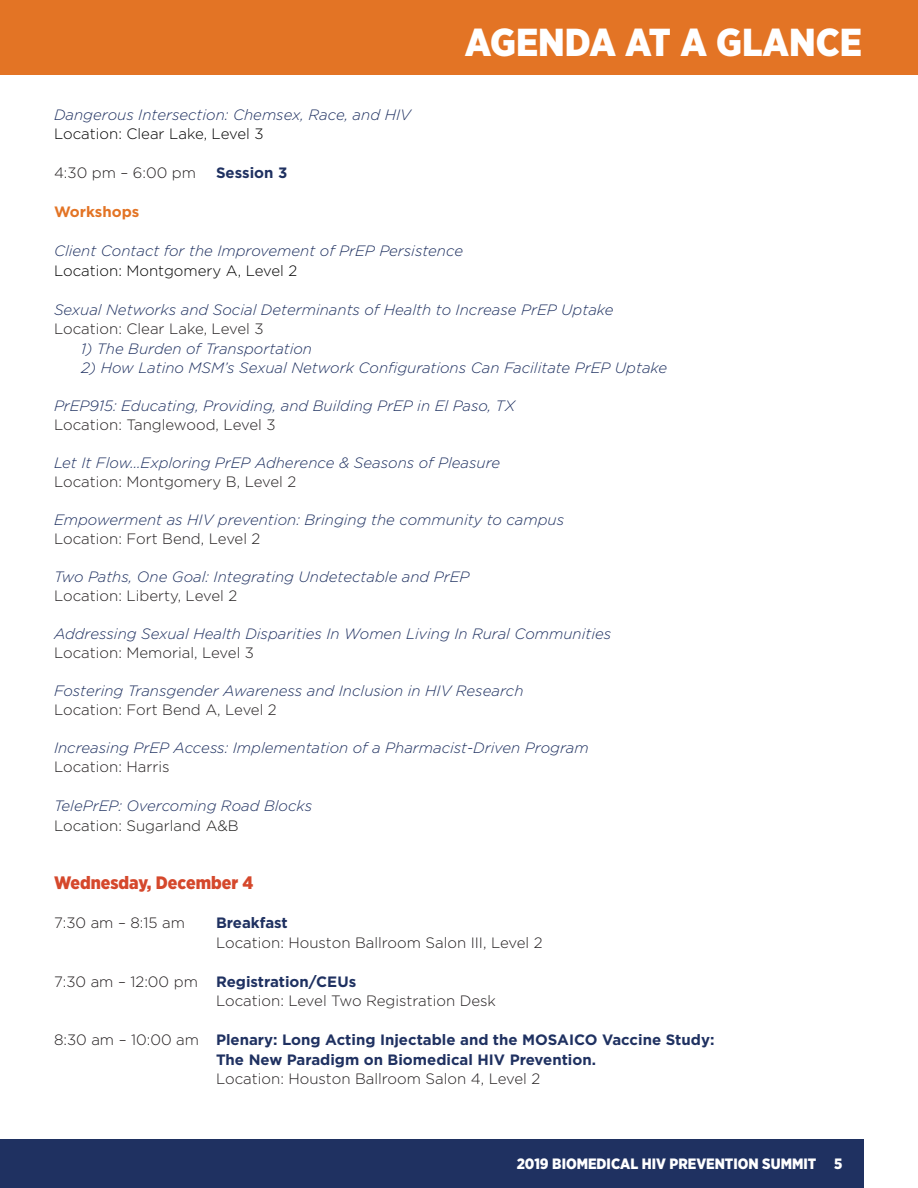
<style>
.page{position:relative;width:918px;height:1188px;background:#fff}
.page>*{position:absolute;margin:0;border:0;box-sizing:border-box;transform-origin:0 0}
.t1{font:900 39px "Gotham Narrow";color:#fff}
.Body{font:900 18px "Gotham Narrow";color:#d5482c}
.Heading{font:italic 300 15px "Gotham";color:#1f3161}
.Body-2{font:300 15px "Gotham";color:#231f20}
.Body-3{font:700 15px/19.5px "Gotham";color:#1f3161}
.List_Paragraph{font:italic 300 15px "Gotham";color:#1f3161}
.Body-4{font:italic 300 15px "Gotham";color:#1f3161}
.Body_A{font:italic 300 15px "Gotham";color:#1f3161}
.Body_A-2{font:300 15px "Gotham";color:#000}
.t2{font:900 15px "Gotham Narrow";color:#fff}
.Body-5{font:300 15px "Gotham";color:#201f1e}
.No_Spacing{font:300 15px "Gotham";color:#231f20}
.No_Spacing-2{font:700 15px "Gotham";color:#e37425}
.No_Spacing-3{font:700 15px "Gotham";color:#1f3161}
.s1{font-weight:300;color:#231f20}
</style>
<div class="page">
<div style="left:0;top:0;width:918px;height:74px;background:#e37425"></div>
<div style="left:0;top:1139px;width:864px;height:49px;background:#1f3161"></div>
<p class="t1" style="left:465px;top:16px;width:399px">AGENDA AT A GLANCE</p>
<p class="Body_A" style="left:54px;top:105px;width:358px">Dangerous Intersection: Chemsex, Race, and HIV</p>
<p class="Body_A-2" style="left:54px;top:125px;width:211px">Location: Clear Lake, Level 3</p>
<p class="No_Spacing" style="left:54px;top:164px;width:144px">4:30 pm – 6:00 pm</p>
<p class="No_Spacing-3" style="left:216px;top:163px;width:73px">Session 3</p>
<p class="No_Spacing-2" style="left:54px;top:202px;width:87px">Workshops</p>
<p class="Body_A" style="left:54px;top:242px;width:411px">Client Contact for the Improvement of PrEP Persistence</p>
<p class="Body_A-2" style="left:54px;top:261px;width:245px">Location: Montgomery A, Level 2</p>
<p class="Body-4" style="left:54px;top:300px;width:561px">Sexual Networks and Social Determinants of Health to Increase PrEP Uptake</p>
<p class="Body-2" style="left:54px;top:320px;width:211px">Location: Clear Lake, Level 3</p>
<p class="List_Paragraph" style="left:81px;top:339px;width:233px">1) The Burden of Transportation</p>
<p class="List_Paragraph" style="left:81px;top:359px;width:588px">2) How Latino MSM’s Sexual Network Configurations Can Facilitate PrEP Uptake</p>
<p class="Heading" style="left:54px;top:396px;width:463px">PrEP915: Educating, Providing, and Building PrEP in El Paso, TX</p>
<p class="Body-2" style="left:54px;top:416px;width:223px">Location: Tanglewood, Level 3</p>
<p class="Heading" style="left:54px;top:453px;width:448px">Let It Flow…Exploring PrEP Adherence &amp; Seasons of Pleasure</p>
<p class="Body-2" style="left:54px;top:473px;width:244px">Location: Montgomery B, Level 2</p>
<p class="Heading" style="left:54px;top:510px;width:512px">Empowerment as HIV prevention: Bringing the community to campus</p>
<p class="Body-2" style="left:54px;top:530px;width:208px">Location: Fort Bend, Level 2</p>
<p class="Heading" style="left:54px;top:567px;width:417px">Two Paths, One Goal: Integrating Undetectable and PrEP</p>
<p class="Body-2" style="left:54px;top:587px;width:185px">Location: Liberty, Level 2</p>
<p class="Heading" style="left:54px;top:624px;width:559px">Addressing Sexual Health Disparities In Women Living In Rural Communities</p>
<p class="Body-2" style="left:54px;top:644px;width:202px">Location: Memorial, Level 3</p>
<p class="Heading" style="left:54px;top:681px;width:471px">Fostering Transgender Awareness and Inclusion in HIV Research</p>
<p class="Body-2" style="left:54px;top:701px;width:224px">Location: Fort Bend A, Level 2</p>
<p class="Heading" style="left:54px;top:738px;width:536px">Increasing PrEP Access: Implementation of a Pharmacist-Driven Program</p>
<p class="Body-2" style="left:54px;top:758px;width:117px">Location: Harris</p>
<p class="Body-4" style="left:54px;top:797px;width:260px">TelePrEP: Overcoming Road Blocks</p>
<p class="Body-5" style="left:54px;top:816px;width:186px">Location: Sugarland A&amp;B</p>
<p class="Body" style="left:54px;top:871px;width:201px">Wednesday, December 4</p>
<p class="Body-2" style="left:54px;top:914px;width:133px">7:30 am – 8:15 am</p>
<p class="Body-3" style="left:216px;top:913px;width:73px">Breakfast</p>
<p class="Body-2" style="left:216px;top:933px;width:328px">Location: Houston Ballroom Salon III, Level 2</p>
<p class="Body-3" style="left:54px;top:972px;width:304px"><span class="s1">7:30 am – 12:00 pm</span> Registration/CEUs</p>
<p class="Body-2" style="left:216px;top:992px;width:282px">Location: Level Two Registration Desk</p>
<p class="Body-3" style="left:216px;top:1030px;width:500px;text-indent:-162px"><span class="s1">8:30 am – 10:00 am</span> Plenary: Long Acting Injectable and the MOSAICO Vaccine Study:<br>The New Paradigm on Biomedical HIV Prevention.</p>
<p class="Body-2" style="left:216px;top:1070px;width:326px">Location: Houston Ballroom Salon 4, Level 2</p>
<p class="t2" style="left:517px;top:1154px;width:327px">2019 BIOMEDICAL HIV PREVENTION SUMMIT 5</p>
</div>
